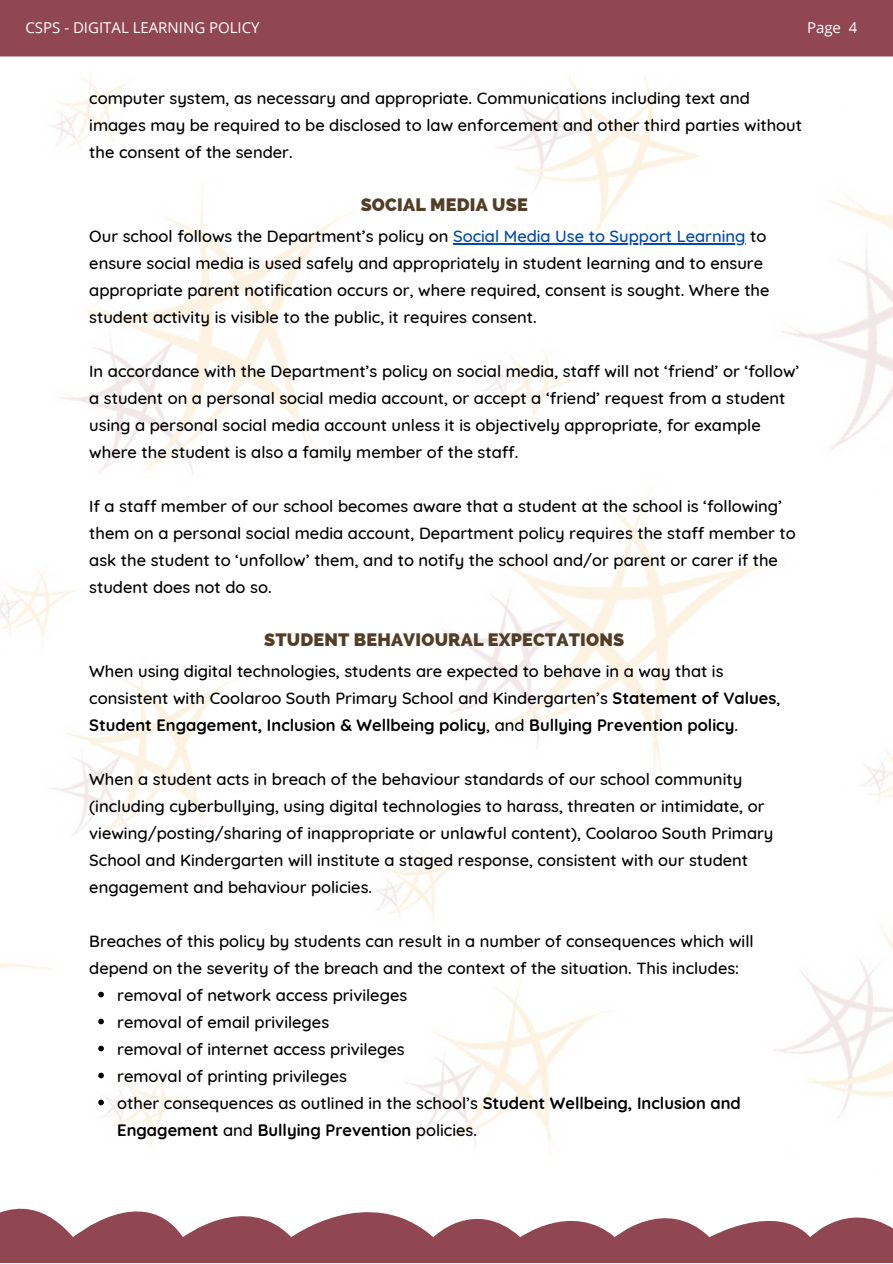
<style>
.page{position:relative;width:893px;height:1264px;background:#fff}
.page>*{position:absolute;margin:0;border:0;box-sizing:border-box;transform-origin:0 0}
.t1{font:800 18px "Raleway";letter-spacing:.01em;color:#523e27}
.t2{font:500 16.5px/27px "Quicksand";color:#000}
.t3{font:700 16.5px/27px "Quicksand";color:#000}
.t4{font:15px "Open Sans";color:#fff}
.s1{color:#004aad}
.s2{font-weight:700}
.s3{font-weight:500}
</style>
<div class="page">
<img style="left:0;top:56px;width:892px;height:1089px">
<svg style="left:0;top:1208px;width:892px;height:54px;fill:#914751"></svg>
<div style="left:0;top:0;width:892px;height:56px;background:#914751"></div>
<hr style="left:453px;top:243px;width:292px;height:1px;background:#004aad">
<svg style="left:98px;top:991px;width:6px;height:6px"></svg>
<svg style="left:98px;top:1018px;width:6px;height:6px"></svg>
<svg style="left:98px;top:1045px;width:6px;height:6px"></svg>
<svg style="left:98px;top:1072px;width:6px;height:6px"></svg>
<svg style="left:98px;top:1099px;width:6px;height:6px"></svg>
<p class="t4" style="left:25px;top:16px;width:236px">CSPS - DIGITAL LEARNING POLICY</p>
<p class="t4" style="left:807px;top:16px;width:52px">Page 4</p>
<p class="t2" style="left:89px;top:85px;width:714px">computer system, as necessary and appropriate. Communications including text and images may be required to be disclosed to law enforcement and other third parties without the consent of the sender.</p>
<p class="t1" style="left:360px;top:194px;width:169px">SOCIAL MEDIA USE</p>
<p class="t2" style="left:89px;top:222px;width:681px">Our school follows the Department’s policy on <span class="s1">Social Media Use to Support Learning</span> to ensure social media is used safely and appropriately in student learning and to ensure appropriate parent notification occurs or, where required, consent is sought. Where the student activity is visible to the public, it requires consent.</p>
<p class="t2" style="left:89px;top:357px;width:711px">In accordance with the Department’s policy on social media, staff will not ‘friend’ or ‘follow’ a student on a personal social media account, or accept a ‘friend’ request from a student using a personal social media account unless it is objectively appropriate, for example where the student is also a family member of the staff.</p>
<p class="t2" style="left:89px;top:492px;width:708px">If a staff member of our school becomes aware that a student at the school is ‘following’ them on a personal social media account, Department policy requires the staff member to ask the student to ‘unfollow’ them, and to notify the school and/or parent or carer if the student does not do so.</p>
<p class="t1" style="left:264px;top:629px;width:361px">STUDENT BEHAVIOURAL EXPECTATIONS</p>
<p class="t2" style="left:89px;top:657px;width:692px">When using digital technologies, students are expected to behave in a way that is consistent with Coolaroo South Primary School and Kindergarten’s <span class="s2">Statement of Values</span>,<br><span class="s2">Student Engagement, Inclusion &amp; Wellbeing policy</span>, and <span class="s2">Bullying Prevention policy</span>.</p>
<p class="t2" style="left:89px;top:765px;width:685px">When a student acts in breach of the behaviour standards of our school community (including cyberbullying, using digital technologies to harass, threaten or intimidate, or viewing/posting/sharing of inappropriate or unlawful content), Coolaroo South Primary School and Kindergarten will institute a staged response, consistent with our student engagement and behaviour policies.</p>
<p class="t2" style="left:89px;top:927px;width:665px">Breaches of this policy by students can result in a number of consequences which will depend on the severity of the breach and the context of the situation. This includes:</p>
<p class="t2" style="left:117px;top:981px;width:291px">removal of network access privileges</p>
<p class="t2" style="left:117px;top:1008px;width:213px">removal of email privileges</p>
<p class="t2" style="left:117px;top:1035px;width:289px">removal of internet access privileges</p>
<p class="t2" style="left:117px;top:1061px;width:231px">removal of printing privileges</p>
<p class="t3" style="left:117px;top:1088px;width:625px"><span class="s3">other consequences as outlined in the school’s</span> Student Wellbeing, Inclusion and<br>Engagement <span class="s3">and</span> Bullying Prevention <span class="s3">policies.</span></p>
</div>
